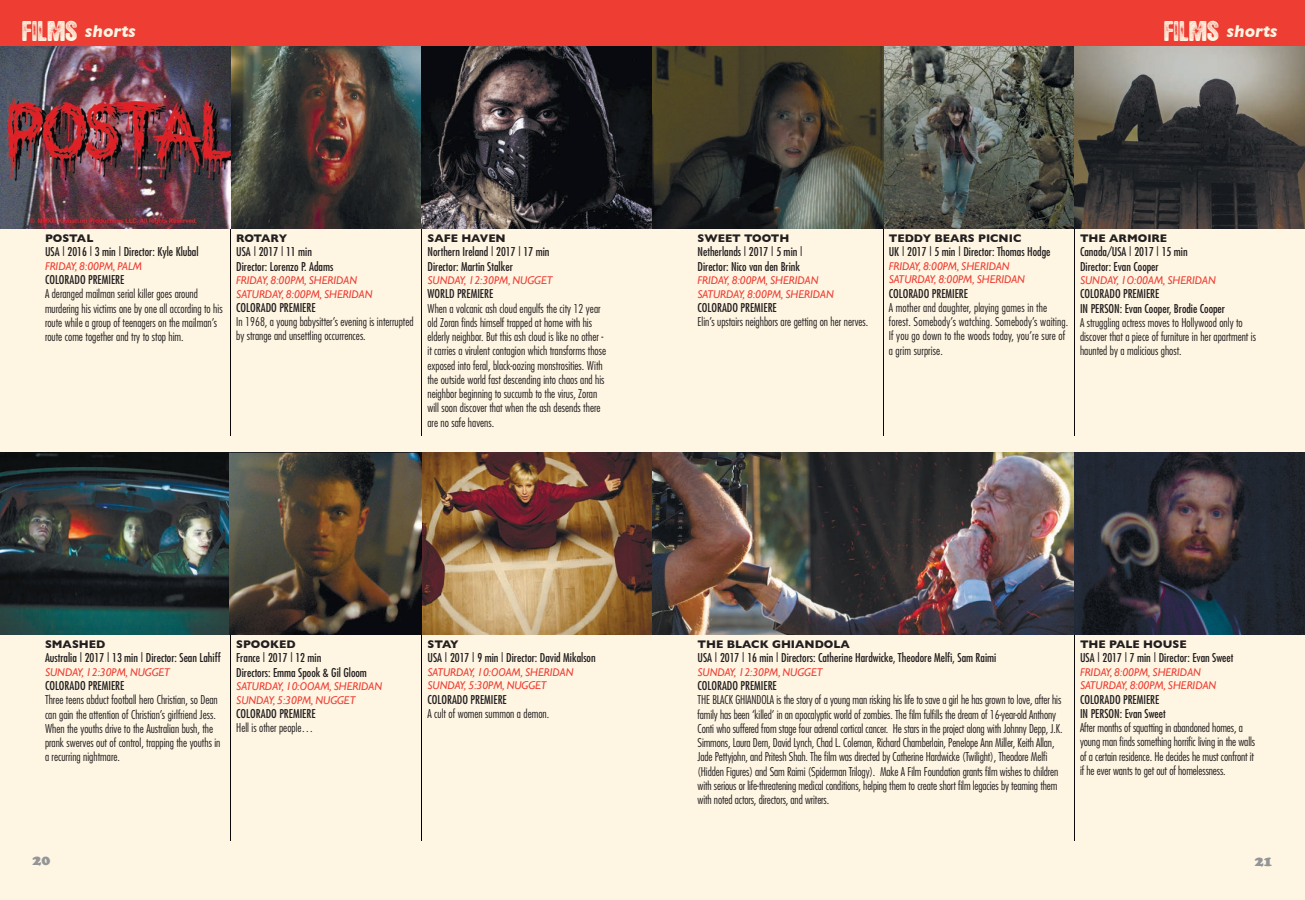
<style>
.page{position:relative;width:1305px;height:900px;background:#fef5e2}
.page>*{position:absolute;margin:0;border:0;box-sizing:border-box;transform-origin:0 0}
.WEE_subs{font:italic 700 17.5px "Gill Sans";color:#fef5e2}
.t1{font:900 15px "Cooper";color:#939598}
.t2{font:300 condensed 11.88px/14.2px "Futura";color:#231f20}
.t3{font:condensed 11.88px/14.2px "Futura";color:#231f20}
.day_time_theater{font:italic 11.25px "Gill Sans";color:#ee3e34}
.film_title{font:700 11.25px "Gill Sans";color:#231f20}
.s1{font-family:"Hotel Coral Essex";font-weight:400;font-style:normal;font-size:22.5px}
</style>
<div class="page">
<div style="left:0;top:0;width:1305px;height:46px;background:#ee3e34"></div>
<hr style="left:229px;top:221px;width:2px;height:215px;background:#231f20;opacity:.75">
<hr style="left:420px;top:221px;width:2px;height:215px;background:#231f20;opacity:.75">
<img style="left:231px;top:46px;width:191px;height:183px">
<img style="left:0;top:46px;width:231px;height:183px">
<svg style="left:422px;top:46px;width:230px;height:183px;background:#2c2a2d"></svg>
<hr style="left:229px;top:626px;width:2px;height:216px;background:#231f20;opacity:.75">
<hr style="left:420px;top:626px;width:2px;height:216px;background:#231f20;opacity:.75">
<img style="left:0;top:452px;width:229px;height:182px">
<svg style="left:422px;top:452px;width:230px;height:182px;background:#8f6747"></svg>
<svg style="left:229px;top:452px;width:193px;height:182px;background:#4d4234"></svg>
<hr style="left:882px;top:221px;width:2px;height:215px;background:#231f20;opacity:.75">
<hr style="left:1072px;top:221px;width:3px;height:215px;background:#231f20;opacity:.75">
<svg style="left:883px;top:46px;width:191px;height:183px;background:#575b53"></svg>
<svg style="left:652px;top:46px;width:231px;height:183px;background:#3f3d2e"></svg>
<svg style="left:1074px;top:46px;width:231px;height:183px;background:#575551"></svg>
<hr style="left:1072px;top:626px;width:3px;height:216px;background:#231f20;opacity:.75">
<img style="left:652px;top:452px;width:422px;height:182px">
<svg style="left:1074px;top:452px;width:231px;height:182px;background:#2e2d36"></svg>
<p class="WEE_subs" style="left:23px;top:21px;width:115px"><span class="s1">FILMS</span> shorts</p>
<p class="film_title" style="left:45px;top:232px;width:50px">POSTAL</p>
<p class="t3" style="left:45px;top:245px;width:155px">USA | 2016 | 3 min | Director: Kyle Klubal</p>
<p class="day_time_theater" style="left:45px;top:260px;width:98px">FRIDAY, 8:00PM, PALM</p>
<p class="t3" style="left:45px;top:272px;width:81px">COLORADO PREMIERE</p>
<p class="t2" style="left:45px;top:287px;width:179px">A deranged mailman serial killer goes around murdering his victims one by one all according to his route while a group of teenagers on the mailman’s route come together and try to stop him.</p>
<p class="film_title" style="left:236px;top:232px;width:52px">ROTARY</p>
<p class="t3" style="left:236px;top:245px;width:77px">USA | 2017 | 11 min</p>
<p class="t3" style="left:236px;top:259px;width:99px">Director: Lorenzo P. Adams</p>
<p class="day_time_theater" style="left:236px;top:274px;width:122px">FRIDAY, 8:00PM, SHERIDAN</p>
<p class="day_time_theater" style="left:236px;top:288px;width:138px">SATURDAY, 8:00PM, SHERIDAN</p>
<p class="t3" style="left:236px;top:300px;width:81px">COLORADO PREMIERE</p>
<p class="t2" style="left:236px;top:315px;width:179px">In 1968, a young babysitter’s evening is interrupted by strange and unsettling occurrences.</p>
<p class="film_title" style="left:428px;top:232px;width:80px">SAFE HAVEN</p>
<p class="t3" style="left:428px;top:245px;width:124px">Northern Ireland | 2017 | 17 min<br>Director: Martin Stalker</p>
<p class="day_time_theater" style="left:428px;top:274px;width:127px">SUNDAY, 12:30PM, NUGGET</p>
<p class="t3" style="left:428px;top:287px;width:67px">WORLD PREMIERE</p>
<p class="t2" style="left:428px;top:301px;width:180px">When a volcanic ash cloud engulfs the city 12 year old Zoran finds himself trapped at home with his elderly neighbor. But this ash cloud is like no other - it carries a virulent contagion which transforms those exposed into feral, black-oozing monstrosities. With the outside world fast descending into chaos and his neighbor beginning to succumb to the virus, Zoran will soon discover that when the ash desends there are no safe havens.</p>
<p class="film_title" style="left:45px;top:638px;width:62px">SMASHED</p>
<p class="t3" style="left:45px;top:650px;width:177px">Australia | 2017 | 13 min | Director: Sean Lahiff</p>
<p class="day_time_theater" style="left:45px;top:666px;width:127px">SUNDAY, 12:30PM, NUGGET</p>
<p class="t3" style="left:45px;top:678px;width:81px">COLORADO PREMIERE</p>
<p class="t2" style="left:45px;top:693px;width:177px">Three teens abduct football hero Christian, so Dean can gain the attention of Christian’s girlfriend Jess.<br>When the youths drive to the Australian bush, the prank swerves out of control, trapping the youths in a recurring nightmare.</p>
<p class="film_title" style="left:236px;top:638px;width:61px">SPOOKED</p>
<p class="t3" style="left:236px;top:650px;width:87px">France | 2017 | 12 min</p>
<p class="t3" style="left:236px;top:665px;width:132px">Directors: Emma Spook &amp; Gil Gloom</p>
<p class="day_time_theater" style="left:236px;top:680px;width:147px">SATURDAY, 10:OOAM, SHERIDAN</p>
<p class="day_time_theater" style="left:236px;top:693px;width:121px">SUNDAY, 5:30PM, NUGGET</p>
<p class="t3" style="left:236px;top:706px;width:81px">COLORADO PREMIERE</p>
<p class="t2" style="left:236px;top:720px;width:79px">Hell is other people…</p>
<p class="film_title" style="left:428px;top:638px;width:33px">STAY</p>
<p class="t3" style="left:428px;top:650px;width:170px">USA | 2017 | 9 min | Director: David Mikalson</p>
<p class="day_time_theater" style="left:428px;top:666px;width:147px">SATURDAY, 10:OOAM, SHERIDAN</p>
<p class="day_time_theater" style="left:428px;top:679px;width:121px">SUNDAY, 5:30PM, NUGGET</p>
<p class="t3" style="left:428px;top:692px;width:81px">COLORADO PREMIERE</p>
<p class="t2" style="left:428px;top:706px;width:123px">A cult of women summon a demon.</p>
<p class="WEE_subs" style="left:1164px;top:21px;width:115px"><span class="s1">FILMS</span> shorts</p>
<p class="film_title" style="left:698px;top:232px;width:93px">SWEET TOOTH</p>
<p class="t3" style="left:698px;top:245px;width:107px">Netherlands | 2017 | 5 min |<br>Director: Nico van den Brink</p>
<p class="day_time_theater" style="left:698px;top:274px;width:122px">FRIDAY, 8:00PM, SHERIDAN</p>
<p class="day_time_theater" style="left:698px;top:288px;width:138px">SATURDAY, 8:00PM, SHERIDAN</p>
<p class="t3" style="left:698px;top:300px;width:81px">COLORADO PREMIERE</p>
<p class="t2" style="left:698px;top:315px;width:172px">Elin’s upstairs neighbors are getting on her nerves.</p>
<p class="film_title" style="left:889px;top:232px;width:134px">TEDDY BEARS PICNIC</p>
<p class="t3" style="left:889px;top:245px;width:163px">UK | 2017 | 5 min | Director: Thomas Hodge</p>
<p class="day_time_theater" style="left:889px;top:260px;width:122px">FRIDAY, 8:00PM, SHERIDAN</p>
<p class="day_time_theater" style="left:889px;top:273px;width:138px">SATURDAY, 8:00PM, SHERIDAN</p>
<p class="t3" style="left:889px;top:286px;width:81px">COLORADO PREMIERE</p>
<p class="t2" style="left:889px;top:300px;width:181px">A mother and daughter, playing games in the forest. Somebody’s watching. Somebody’s waiting.<br>If you go down to the woods today, you’re sure of a grim surprise.</p>
<p class="film_title" style="left:1080px;top:232px;width:89px">THE ARMOIRE</p>
<p class="t3" style="left:1080px;top:245px;width:109px">Canada/USA | 2017 | 15 min</p>
<p class="t3" style="left:1080px;top:259px;width:80px">Director: Evan Cooper</p>
<p class="day_time_theater" style="left:1080px;top:274px;width:137px">SUNDAY, 1O:00AM, SHERIDAN</p>
<p class="t3" style="left:1080px;top:287px;width:81px">COLORADO PREMIERE</p>
<p class="t3" style="left:1080px;top:301px;width:147px">IN PERSON: Evan Cooper, Brodie Cooper</p>
<p class="t2" style="left:1080px;top:315px;width:178px">A struggling actress moves to Hollywood only to discover that a piece of furniture in her apartment is haunted by a malicious ghost.</p>
<p class="film_title" style="left:698px;top:638px;width:154px">THE BLACK GHIANDOLA</p>
<p class="t3" style="left:698px;top:650px;width:300px">USA | 2017 | 16 min | Directors: Catherine Hardwicke, Theodore Melfi, Sam Raimi</p>
<p class="day_time_theater" style="left:698px;top:666px;width:127px">SUNDAY, 12:30PM, NUGGET</p>
<p class="t3" style="left:698px;top:678px;width:81px">COLORADO PREMIERE</p>
<p class="t2" style="left:698px;top:693px;width:367px">THE BLACK GHIANDOLA is the story of a young man risking his life to save a girl he has grown to love, after his family has been ‘killed’ in an apocalyptic world of zombies. The film fulfills the dream of 16-year-old Anthony Conti who suffered from stage four adrenal cortical cancer. He stars in the project along with Johnny Depp, J.K.<br>Simmons, Laura Dern, David Lynch, Chad L. Coleman, Richard Chamberlain, Penelope Ann Miller, Keith Allan, Jade Pettyjohn, and Pritesh Shah. The film was directed by Catherine Hardwicke (Twilight), Theodore Melfi (Hidden Figures) and Sam Raimi (Spiderman Trilogy). Make A Film Foundation grants film wishes to children with serious or life-threatening medical conditions, helping them to create short film legacies by teaming them with noted actors, directors, and writers.</p>
<p class="film_title" style="left:1080px;top:638px;width:108px">THE PALE HOUSE</p>
<p class="t3" style="left:1080px;top:650px;width:155px">USA | 2017 | 7 min | Director: Evan Sweet</p>
<p class="day_time_theater" style="left:1080px;top:666px;width:122px">FRIDAY, 8:00PM, SHERIDAN</p>
<p class="day_time_theater" style="left:1080px;top:679px;width:138px">SATURDAY, 8:00PM, SHERIDAN</p>
<p class="t3" style="left:1080px;top:692px;width:81px">COLORADO PREMIERE</p>
<p class="t3" style="left:1080px;top:706px;width:87px">IN PERSON: Evan Sweet</p>
<p class="t2" style="left:1080px;top:720px;width:177px">After months of squatting in abandoned homes, a young man finds something horrific living in the walls of a certain residence. He decides he must confront it if he ever wants to get out of homelessness.</p>
<p class="t1" style="left:33px;top:851px;width:20px">20</p>
<p class="t1" style="left:1255px;top:852px;width:19px">21</p>
</div>
